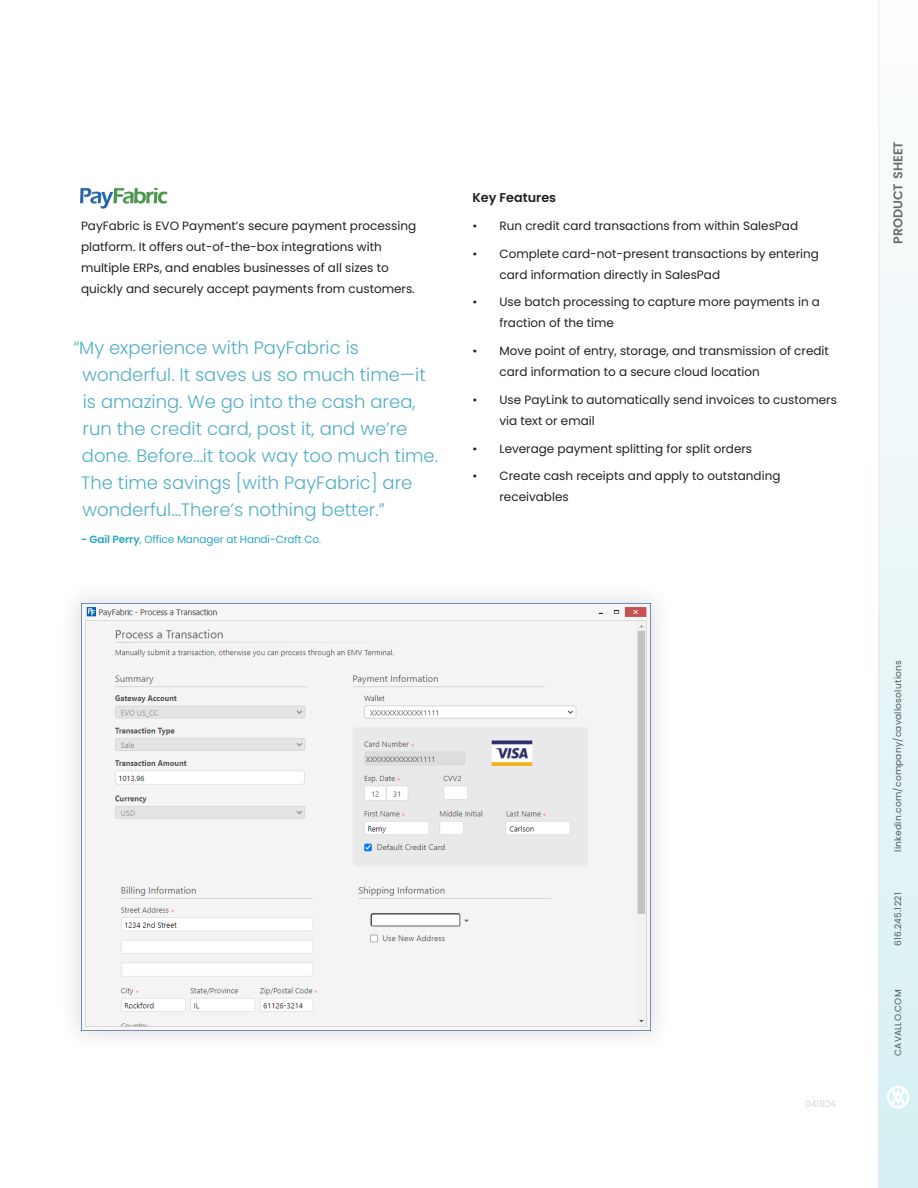
<style>
.page{position:relative;width:918px;height:1188px;background:#fff}
.page>*{position:absolute;margin:0;border:0;box-sizing:border-box;transform-origin:0 0}
.t1{font:300 18px/27px "Poppins";color:#51aec6}
.t2{font:600 12.75px "Poppins";color:#535455}
.Paragraph_Head{font:600 12.75px "Poppins";color:#231f20}
.t3{font:12px/21px "Poppins";color:#231f20}
.t4{font:10.5px "Poppins";letter-spacing:-.01em;color:#29a8c2}
.t5{font:9px "Poppins";letter-spacing:.03em;color:#535355}
.t6{font:9px "Poppins";color:#d4d5d7}
.s1{font-weight:600}
</style>
<div class="page">
<img style="left:80px;top:187px;width:88px;height:22px">
<div style="left:878px;top:0;width:40px;height:1188px;background:linear-gradient(to bottom,#fefefe,#d5f0f3)"></div>
<svg style="left:887px;top:1086px;width:22px;height:22px"></svg>
<hr style="left:879px;top:0;width:1px;height:1188px;background:#ececee">
<div style="left:57px;top:579px;width:618px;height:476px;background:#f9f9f9"></div>
<img style="left:81px;top:603px;width:570px;height:427px">
<p class="t3" style="left:81px;top:215px;width:337px">PayFabric is EVO Payment’s secure payment processing platform. It offers out-of-the-box integrations with multiple ERPs, and enables businesses of all sizes to quickly and securely accept payments from customers.</p>
<p class="t1" style="left:81px;top:335px;width:359px;text-indent:-8px">“My experience with PayFabric is wonderful. It saves us so much time—it is amazing. We go into the cash area, run the credit card, post it, and we’re done. Before…it took way too much time.<br>The time savings [with PayFabric] are wonderful…There’s nothing better.”</p>
<p class="t4" style="left:81px;top:533px;width:241px"><span class="s1">- Gail Perry</span>, Office Manager at Handi-Craft Co.</p>
<p class="Paragraph_Head" style="left:472px;top:190px;width:85px">Key Features</p>
<p class="t3" style="left:472px;top:215px;width:327px">• Run credit card transactions from within SalesPad</p>
<p class="t3" style="left:500px;top:243px;width:321px;text-indent:-27px">• Complete card-not-present transactions by entering card information directly in SalesPad</p>
<p class="t3" style="left:500px;top:292px;width:322px;text-indent:-27px">• Use batch processing to capture more payments in a fraction of the time</p>
<p class="t3" style="left:500px;top:341px;width:331px;text-indent:-27px">• Move point of entry, storage, and transmission of credit card information to a secure cloud location</p>
<p class="t3" style="left:500px;top:389px;width:339px;text-indent:-27px">• Use PayLink to automatically send invoices to customers via text or email</p>
<p class="t3" style="left:472px;top:438px;width:281px">• Leverage payment splitting for split orders</p>
<p class="t3" style="left:500px;top:466px;width:283px;text-indent:-27px">• Create cash receipts and apply to outstanding receivables</p>
<p class="t6" style="left:805px;top:1099px;width:32px">041924</p>
<p class="t2" style="left:891px;top:244px;width:104px;rotate:-90deg">PRODUCT SHEET</p>
<p class="t5" style="left:893px;top:852px;width:193px;rotate:-90deg">linkedin.com/company/cavallosolutions</p>
<p class="t5" style="left:893px;top:946px;width:55px;rotate:-90deg">616.245.1221</p>
<p class="t5" style="left:893px;top:1056px;width:68px;rotate:-90deg">CAVALLO.COM</p>
</div>
